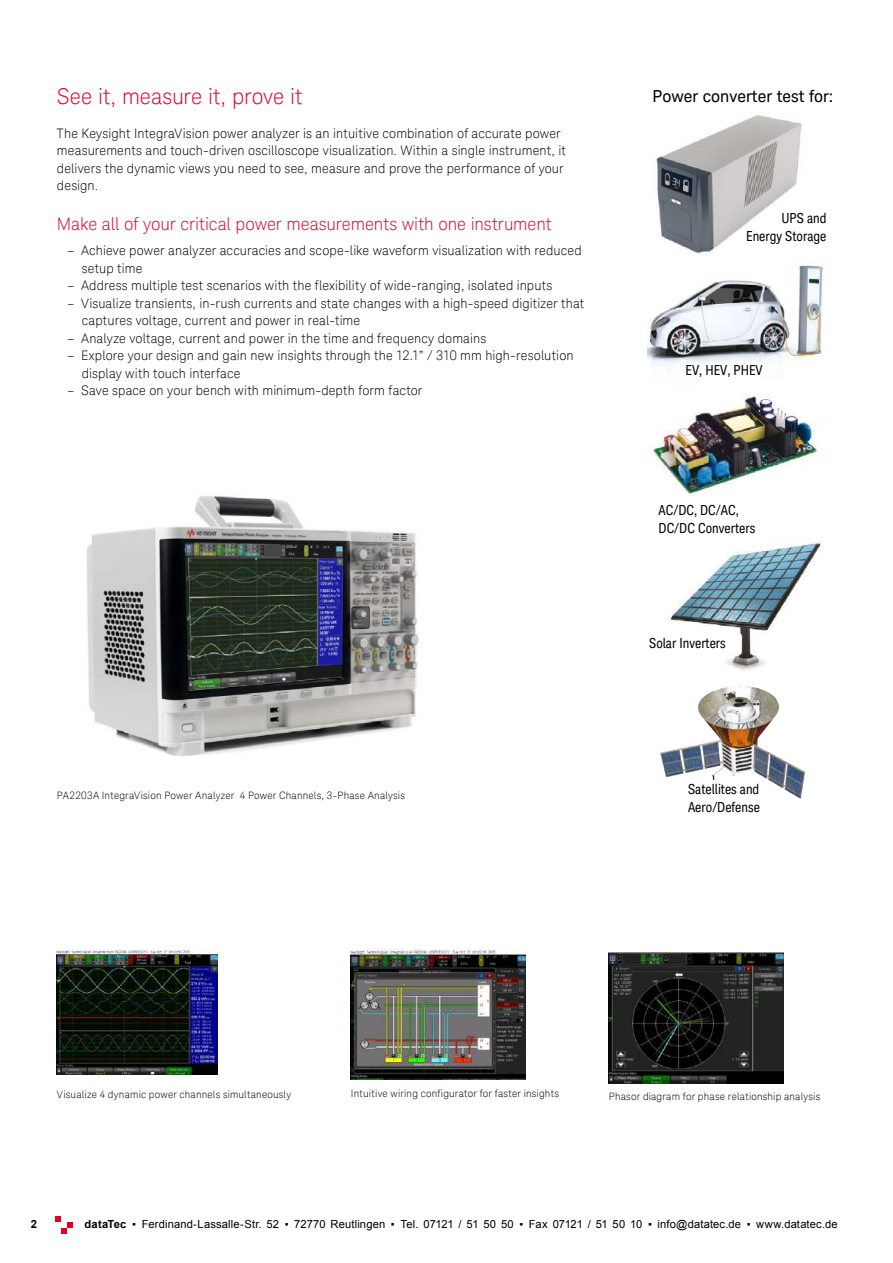
<style>
.page{position:relative;width:893px;height:1263px;background:#fff}
.page>*{position:absolute;margin:0;border:0;box-sizing:border-box;transform-origin:0 0}
.t1{font:300 21.9px "Keysight Sans";color:#e2002d}
.t2{font:300 17.4px "Keysight Sans";letter-spacing:-.005em;color:#e2002d}
.t3{font:16.65px "Keysight Sans";color:#000}
.t4{font:13.8px/17.4px "Keysight Sans Condensed";color:#000}
.t5{font:300 13.05px/17.4px "Keysight Sans";letter-spacing:.01em;color:#000}
.t6{font:11.25px "Arial";letter-spacing:.01em;color:#000}
.t7{font:700 11.25px "Arial";color:#000}
.t8{font:300 10.2px "Keysight Sans";letter-spacing:.02em;color:#000}
.s1{font-weight:700}
</style>
<div class="page">
<svg style="left:55px;top:1216px;width:18px;height:18px"></svg>
<img style="left:647px;top:264px;width:178px;height:102px">
<img style="left:656px;top:115px;width:146px;height:139px">
<img style="left:652px;top:394px;width:166px;height:102px">
<img style="left:660px;top:685px;width:145px;height:114px">
<img style="left:666px;top:540px;width:156px;height:131px">
<img style="left:86px;top:496px;width:333px;height:260px">
<img style="left:57px;top:949px;width:161px;height:126px">
<img style="left:351px;top:950px;width:175px;height:130px">
<img style="left:609px;top:952px;width:175px;height:132px">
<h1 class="t1" style="left:57px;top:83px;width:247px">See it, measure it, prove it</h1>
<p class="t5" style="left:57px;top:125px;width:511px">The Keysight IntegraVision power analyzer is an intuitive combination of accurate power measurements and touch-driven oscilloscope visualization. Within a single instrument, it delivers the dynamic views you need to see, measure and prove the performance of your design.</p>
<h2 class="t2" style="left:57px;top:213px;width:496px">Make all of your critical power measurements with one instrument</h2>
<p class="t5" style="left:82px;top:242px;width:502px;text-indent:-14px">– Achieve power analyzer accuracies and scope-like waveform visualization with reduced setup time</p>
<p class="t5" style="left:67px;top:277px;width:487px">– Address multiple test scenarios with the flexibility of wide-ranging, isolated inputs</p>
<p class="t5" style="left:82px;top:294px;width:504px;text-indent:-14px">– Visualize transients, in-rush currents and state changes with a high-speed digitizer that captures voltage, current and power in real-time</p>
<p class="t5" style="left:67px;top:329px;width:420px">– Analyze voltage, current and power in the time and frequency domains</p>
<p class="t5" style="left:82px;top:347px;width:493px;text-indent:-14px">– Explore your design and gain new insights through the 12.1” / 310 mm high-resolution display with touch interface</p>
<p class="t5" style="left:67px;top:382px;width:357px">– Save space on your bench with minimum-depth form factor</p>
<p class="t8" style="left:57px;top:789px;width:349px">PA2203A IntegraVision Power Analyzer 4 Power Channels, 3-Phase Analysis</p>
<p class="t3" style="left:653px;top:86px;width:182px">Power converter test for:</p>
<p class="t4" style="left:746px;top:210px;width:82px;text-align:right">UPS and<br>Energy Storage</p>
<p class="t4" style="left:685px;top:361px;width:79px">EV, HEV, PHEV</p>
<p class="t4" style="left:659px;top:501px;width:98px">AC/DC, DC/AC,<br>DC/DC Converters</p>
<p class="t4" style="left:649px;top:634px;width:78px">Solar Inverters</p>
<p class="t4" style="left:688px;top:781px;width:73px">Satellites and<br>Aero/Defense</p>
<p class="t8" style="left:57px;top:1088px;width:236px">Visualize 4 dynamic power channels simultaneously</p>
<p class="t8" style="left:351px;top:1088px;width:210px">Intuitive wiring configurator for faster insights</p>
<p class="t8" style="left:609px;top:1090px;width:213px">Phasor diagram for phase relationship analysis</p>
<p class="t7" style="left:31px;top:1216px;width:8px">2</p>
<p class="t6" style="left:84px;top:1216px;width:755px"><span class="s1">dataTec</span> ▪ Ferdinand-Lassalle-Str. 52 ▪ 72770 Reutlingen ▪ Tel. 07121 / 51 50 50 ▪ Fax 07121 / 51 50 10 ▪ info@datatec.de ▪ www.datatec.de</p>
</div>
